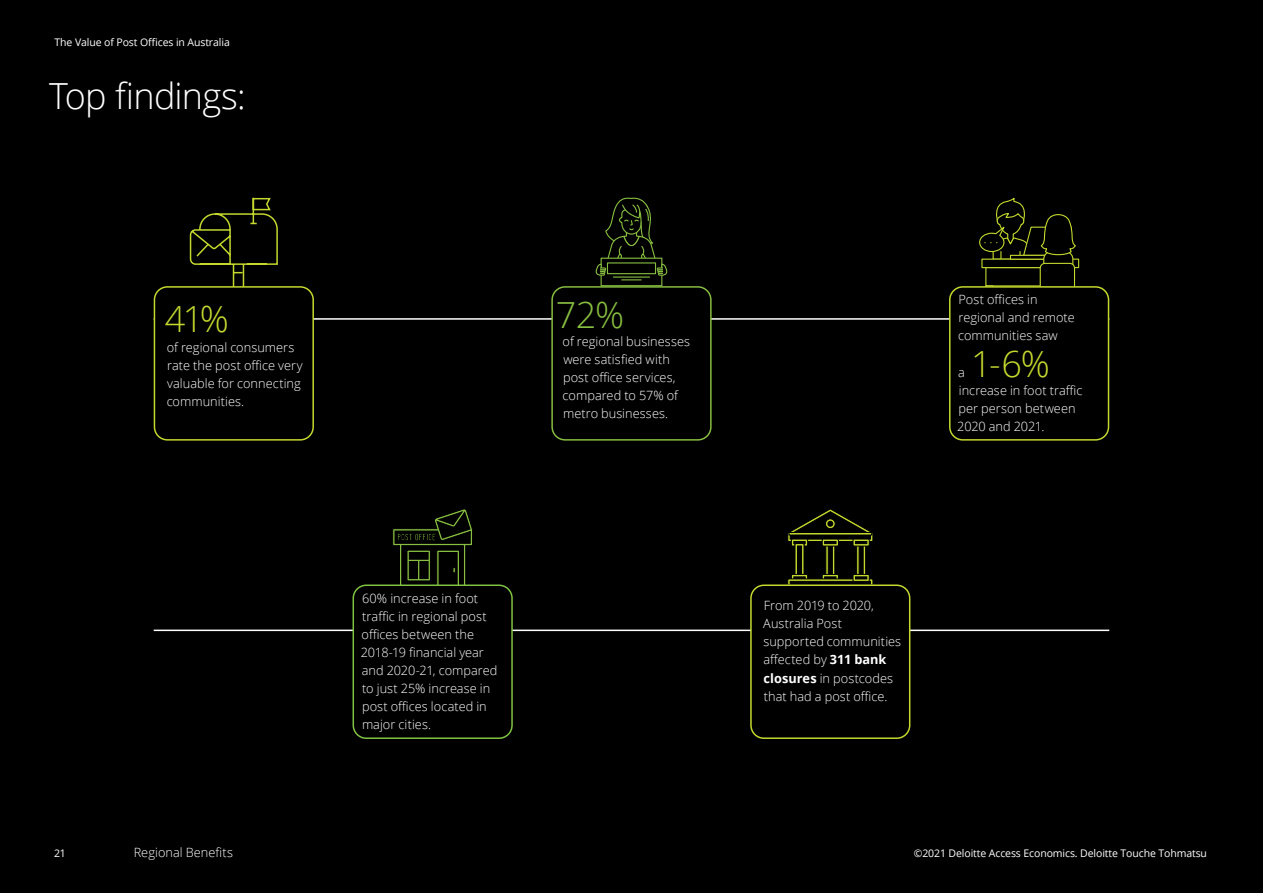
<style>
.page{position:relative;width:1263px;height:893px;background:#000}
.page>*{position:absolute;margin:0;border:0;box-sizing:border-box;transform-origin:0 0}
.t1{font:300 36px "Open Sans";letter-spacing:-.025em;color:#fff}
.t2{font:300 36px "Open Sans";color:#c4d82e}
.t3{font:300 36px "Open Sans";color:#87bd40}
.t4{font:300 12.75px/18px "Open Sans";letter-spacing:.005em;color:#fff}
.t5{font:10.5px "Open Sans";letter-spacing:-.01em;color:#fff}
.s1{font-weight:700}
</style>
<div class="page">
<svg style="left:392px;top:509px;width:81px;height:75px"></svg>
<div style="left:981px;top:259px;width:98px;height:9px;border:1px solid #c4d82e"></div>
<svg style="left:979px;top:197px;width:97px;height:89px"></svg>
<hr style="left:154px;top:318px;width:955px;height:2px;background:#fff">
<hr style="left:154px;top:630px;width:955px;height:1px;background:#fff">
<svg style="left:189px;top:197px;width:89px;height:89px"></svg>
<div style="left:154px;top:287px;width:159px;height:153px;background:#000;border-radius:13px"></div>
<div style="left:154px;top:286px;width:160px;height:155px;border:2px solid #c4d82e;border-radius:13px"></div>
<div style="left:353px;top:585px;width:159px;height:153px;background:#000;border-radius:13px"></div>
<div style="left:352px;top:584px;width:161px;height:155px;border:2px solid #80c342;border-radius:13px"></div>
<div style="left:552px;top:287px;width:159px;height:153px;background:#000;border-radius:13px"></div>
<div style="left:551px;top:286px;width:161px;height:155px;border:2px solid #87bd40;border-radius:13px"></div>
<div style="left:601px;top:258px;width:61px;height:28px;border:1px solid #87bd40"></div>
<svg style="left:595px;top:197px;width:73px;height:83px"></svg>
<div style="left:950px;top:287px;width:158px;height:153px;background:#000;border-radius:13px"></div>
<div style="left:949px;top:286px;width:160px;height:155px;border:2px solid #c4d82e;border-radius:13px"></div>
<svg style="left:787px;top:509px;width:86px;height:75px"></svg>
<div style="left:789px;top:532px;width:83px;height:3px;border:1px solid #000"></div>
<div style="left:751px;top:585px;width:159px;height:153px;background:#000;border-radius:13px"></div>
<div style="left:750px;top:584px;width:160px;height:155px;border:2px solid #c4d82e;border-radius:13px"></div>
<p class="t5" style="left:55px;top:35px;width:177px">The Value of Post Offices in Australia</p>
<h2 class="t1" style="left:49px;top:71px;width:198px">Top findings:</h2>
<p class="t2" style="left:165px;top:294px;width:66px">41%</p>
<p class="t4" style="left:167px;top:338px;width:137px">of regional consumers rate the post office very valuable for connecting communities.</p>
<p class="t3" style="left:556px;top:290px;width:70px">72%</p>
<p class="t4" style="left:563px;top:332px;width:129px">of regional businesses were satisfied with post office services, compared to 57% of metro businesses.</p>
<p class="t4" style="left:958px;top:290px;width:118px">Post offices in regional and remote communities saw</p>
<p class="t4" style="left:958px;top:363px;width:8px">a</p>
<p class="t2" style="left:971px;top:340px;width:80px">1-6%</p>
<p class="t4" style="left:957px;top:381px;width:127px">increase in foot traffic per person between<br>2020 and 2021.</p>
<p class="t4" style="left:361px;top:588px;width:138px">60% increase in foot traffic in regional post offices between the<br>2018-19 financial year and 2020‑21, compared to just 25% increase in post offices located in major cities.</p>
<p class="t4" style="left:763px;top:596px;width:139px">From 2019 to 2020,<br>Australia Post supported communities affected by <span class="s1">311 bank closures</span> in postcodes that had a post office.</p>
<p class="t5" style="left:54px;top:846px;width:13px">21</p>
<p class="t4" style="left:134px;top:843px;width:101px">Regional Benefits</p>
<p class="t5" style="left:914px;top:846px;width:295px">©2021 Deloitte Access Economics. Deloitte Touche Tohmatsu</p>
</div>
